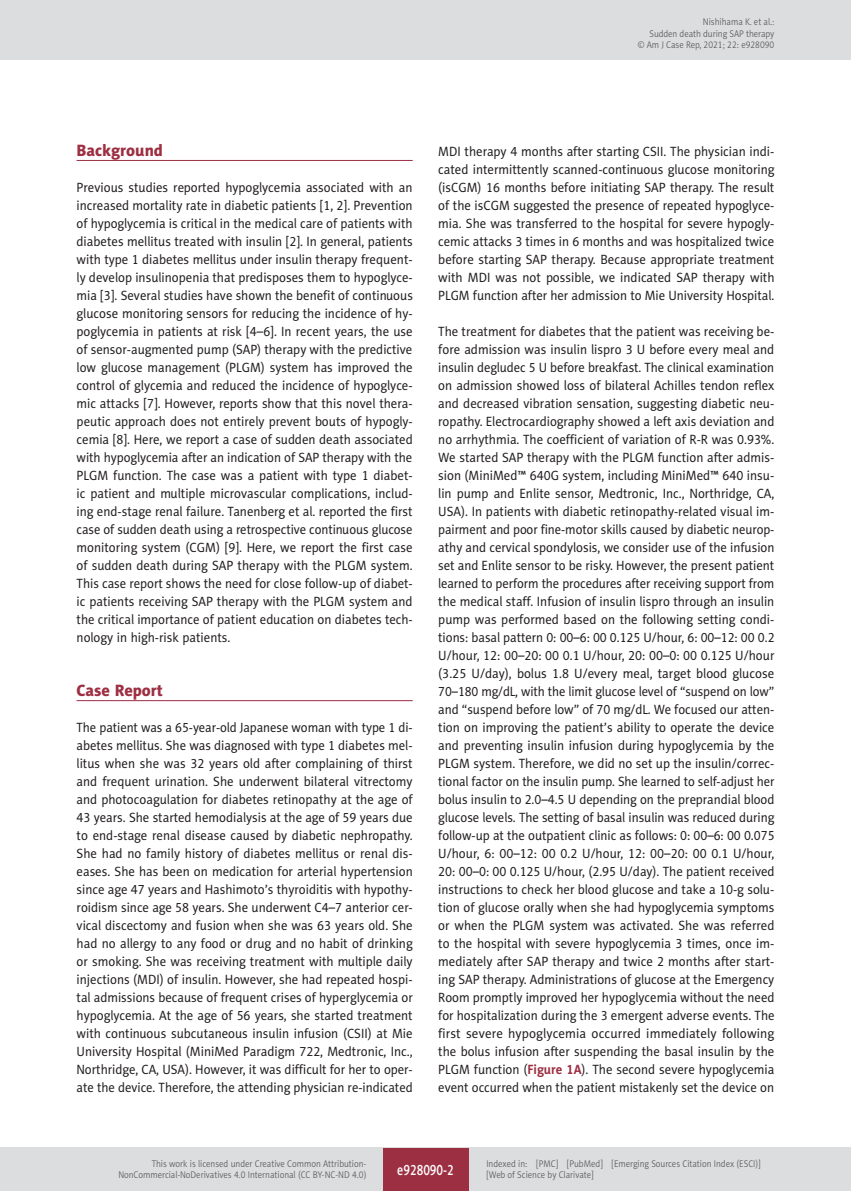
<style>
.page{position:relative;width:851px;height:1191px;background:#fff}
.page>*{position:absolute;margin:0;border:0;box-sizing:border-box;transform-origin:0 0}
.AJCR_Headline_1{font:16.5px "Naomi Sans EFN Heavy";color:#9d2f42}
.AJCR_e-PAGINA{font:15px "Naomi Sans EFN Medium";color:#fff;scale:.8 1}
.AJCR_Body{font:13.5px/18px "Naomi Sans EFN";color:#231f20;text-align:justify;scale:.95 1}
.AJCR_Body-2{font:13.5px/18px "Naomi Sans EFN";color:#231f20;text-align:justify;scale:.94 1}
.AJCR_pagina_zywa{font:9.75px/11.2px "Naomi Sans EFN Light";color:#57585a;text-align:right;scale:.9 1}
.AJCR_pagina_sygnatur{font:9.75px "Naomi Sans EFN Light";color:#57585a;scale:.9 1}
.s1{font-weight:700;color:#9d2f42}
</style>
<div class="page">
<hr style="left:77px;top:160px;width:335px;height:1px;background:#9d2f42">
<hr style="left:77px;top:700px;width:335px;height:1px;background:#9d2f42">
<div style="left:0;top:0;width:850px;height:60px;background:#dcdddf"></div>
<hr style="left:850px;top:0;width:1px;height:60px;background:#dcdddf">
<div style="left:0;top:1148px;width:850px;height:43px;background:#dcdddf"></div>
<div style="left:383px;top:1147px;width:85px;height:43px;background:#9d2f42"></div>
<p class="AJCR_pagina_zywa" style="left:649px;top:16px;width:140px">Nishihama K. et al.:<br>Sudden death during SAP therapy</p>
<p class="AJCR_pagina_sygnatur" style="left:637px;top:39px;width:153px">© Am J Case Rep, 2021; 22: e928090</p>
<p class="AJCR_Headline_1" style="left:77px;top:140px;width:88px">Background</p>
<p class="AJCR_Body" style="left:77px;top:178px;width:355px">Previous studies reported hypoglycemia associated with an increased mortality rate in diabetic patients [1, 2]. Prevention of hypoglycemia is critical in the medical care of patients with diabetes mellitus treated with insulin [2]. In general, patients with type 1 diabetes mellitus under insulin therapy frequent&shy;ly develop insulinopenia that predisposes them to hypoglyce&shy;mia [3]. Several studies have shown the benefit of continuous glucose monitoring sensors for reducing the incidence of hy&shy;poglycemia in patients at risk [4–6]. In recent years, the use of sensor-augmented pump (SAP) therapy with the predictive low glucose management (PLGM) system has improved the control of glycemia and reduced the incidence of hypoglyce&shy;mic attacks [7]. However, reports show that this novel thera&shy;peutic approach does not entirely prevent bouts of hypogly&shy;cemia [8]. Here, we report a case of sudden death associated with hypoglycemia after an indication of SAP therapy with the PLGM function. The case was a patient with type 1 diabet&shy;ic patient and multiple microvascular complications, includ&shy;ing end-stage renal failure. Tanenberg et al. reported the first case of sudden death using a retrospective continuous glucose monitoring system (CGM) [9]. Here, we report the first case of sudden death during SAP therapy with the PLGM system.<br>This case report shows the need for close follow-up of diabet&shy;ic patients receiving SAP therapy with the PLGM system and the critical importance of patient education on diabetes tech&shy;nology in high-risk patients.</p>
<p class="AJCR_Headline_1" style="left:77px;top:680px;width:88px">Case Report</p>
<p class="AJCR_Body-2" style="left:77px;top:718px;width:359px">The patient was a 65-year-old Japanese woman with type 1 di&shy;abetes mellitus. She was diagnosed with type 1 diabetes mel&shy;litus when she was 32 years old after complaining of thirst and frequent urination. She underwent bilateral vitrectomy and photocoagulation for diabetes retinopathy at the age of 43 years. She started hemodialysis at the age of 59 years due to end-stage renal disease caused by diabetic nephropathy.<br>She had no family history of diabetes mellitus or renal dis&shy;eases. She has been on medication for arterial hypertension since age 47 years and Hashimoto’s thyroiditis with hypothy&shy;roidism since age 58 years. She underwent C4–7 anterior cer&shy;vical discectomy and fusion when she was 63 years old. She had no allergy to any food or drug and no habit of drinking or smoking. She was receiving treatment with multiple daily injections (MDI) of insulin. However, she had repeated hospi&shy;tal admissions because of frequent crises of hyperglycemia or hypoglycemia. At the age of 56 years, she started treatment with continuous subcutaneous insulin infusion (CSII) at Mie University Hospital (MiniMed Paradigm 722, Medtronic, Inc., Northridge, CA, USA). However, it was difficult for her to oper&shy;ate the device. Therefore, the attending physician re-indicated</p>
<p class="AJCR_Body" style="left:438px;top:142px;width:355px">MDI therapy 4 months after starting CSII. The physician indi&shy;cated intermittently scanned-continuous glucose monitoring (isCGM) 16 months before initiating SAP therapy. The result of the isCGM suggested the presence of repeated hypoglyce&shy;mia. She was transferred to the hospital for severe hypogly&shy;cemic attacks 3 times in 6 months and was hospitalized twice before starting SAP therapy. Because appropriate treatment with MDI was not possible, we indicated SAP therapy with PLGM function after her admission to Mie University Hospital.</p>
<p class="AJCR_Body" style="left:438px;top:322px;width:355px">The treatment for diabetes that the patient was receiving be&shy;fore admission was insulin lispro 3 U before every meal and insulin degludec 5 U before breakfast. The clinical examination on admission showed loss of bilateral Achilles tendon reflex and decreased vibration sensation, suggesting diabetic neu&shy;ropathy. Electrocardiography showed a left axis deviation and no arrhythmia. The coefficient of variation of R-R was 0.93%.<br>We started SAP therapy with the PLGM function after admis&shy;sion (MiniMed™ 640G system, including MiniMed™ 640 insu&shy;lin pump and Enlite sensor, Medtronic, Inc., Northridge, CA, USA). In patients with diabetic retinopathy-related visual im&shy;pairment and poor fine-motor skills caused by diabetic neurop&shy;athy and cervical spondylosis, we consider use of the infusion set and Enlite sensor to be risky. However, the present patient learned to perform the procedures after receiving support from the medical staff. Infusion of insulin lispro through an insulin pump was performed based on the following setting condi&shy;tions: basal pattern 0: 00–6: 00 0.125 U/hour, 6: 00–12: 00 0.2<br>U/hour, 12: 00–20: 00 0.1 U/hour, 20: 00–0: 00 0.125 U/hour (3.25 U/day), bolus 1.8 U/every meal, target blood glucose 70–180 mg/dL, with the limit glucose level of “suspend on low” and “suspend before low” of 70 mg/dL. We focused our atten&shy;tion on improving the patient’s ability to operate the device and preventing insulin infusion during hypoglycemia by the PLGM system. Therefore, we did no set up the insulin/correc&shy;tional factor on the insulin pump. She learned to self-adjust her bolus insulin to 2.0–4.5 U depending on the preprandial blood glucose levels. The setting of basal insulin was reduced during follow-up at the outpatient clinic as follows: 0: 00–6: 00 0.075<br>U/hour, 6: 00–12: 00 0.2 U/hour, 12: 00–20: 00 0.1 U/hour, 20: 00–0: 00 0.125 U/hour, (2.95 U/day). The patient received instructions to check her blood glucose and take a 10-g solu&shy;tion of glucose orally when she had hypoglycemia symptoms or when the PLGM system was activated. She was referred to the hospital with severe hypoglycemia 3 times, once im&shy;mediately after SAP therapy and twice 2 months after start&shy;ing SAP therapy. Administrations of glucose at the Emergency Room promptly improved her hypoglycemia without the need for hospitalization during the 3 emergent adverse events. The first severe hypoglycemia occurred immediately following the bolus infusion after suspending the basal insulin by the PLGM function (<span class="s1">Figure 1A</span>). The second severe hypoglycemia event occurred when the patient mistakenly set the device on</p>
<p class="AJCR_pagina_zywa" style="left:118px;top:1158px;width:277px">This work is licensed under Creative Common Attribution-<br>NonCommercial-NoDerivatives 4.0 International (CC BY-NC-ND 4.0)</p>
<p class="AJCR_e-PAGINA" style="left:397px;top:1160px;width:72px">e928090-2</p>
<p class="AJCR_pagina_zywa" style="left:486px;top:1158px;width:306px;text-align:left">Indexed in: [PMC] [PubMed] [Emerging Sources Citation Index (ESCI)] [Web of Science by Clarivate]</p>
</div>
